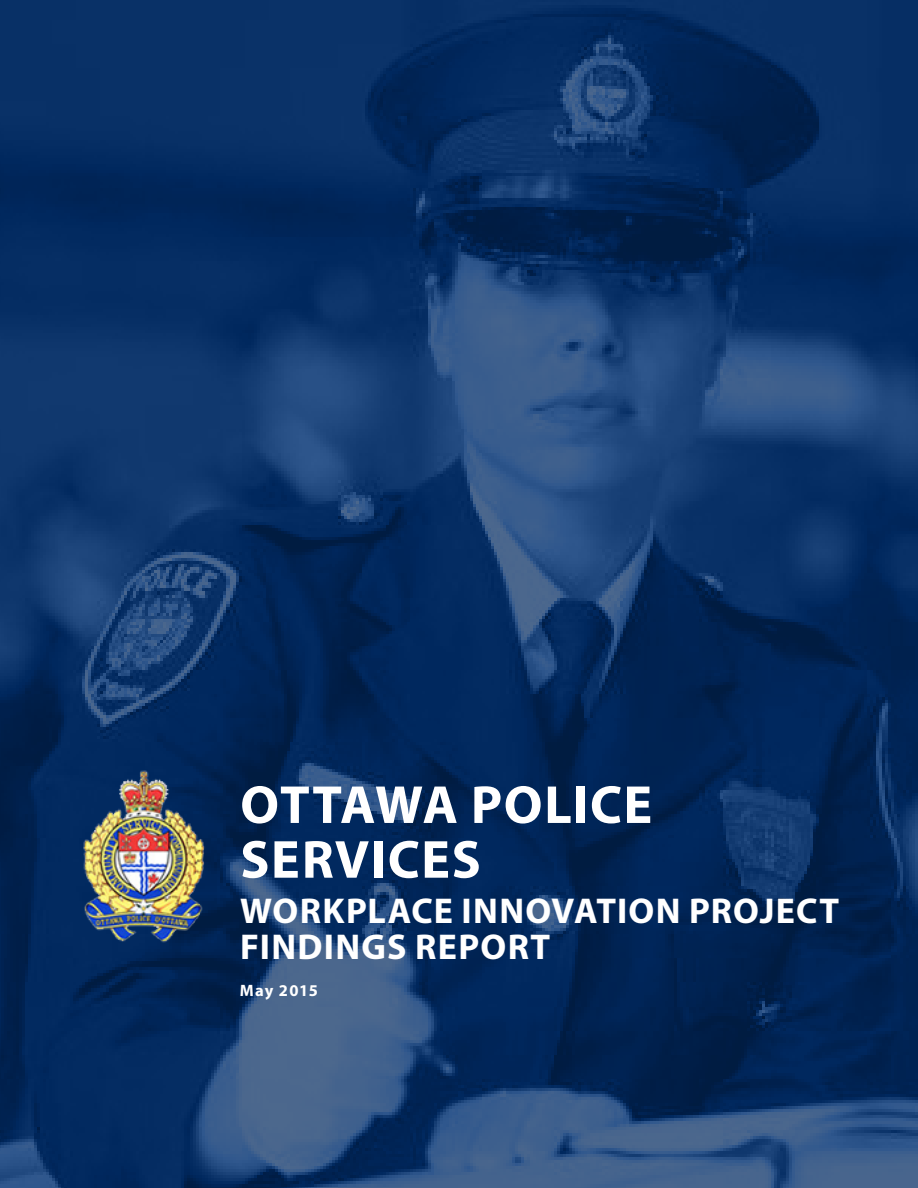
<style>
.page{position:relative;width:918px;height:1188px;background:#fff}
.page>*{position:absolute;margin:0;border:0;box-sizing:border-box;transform-origin:0 0}
.t1{font:700 54px "Myriad Pro";letter-spacing:.03em;color:#fff}
.Subtitle{font:700 36px/36px "Myriad Pro";letter-spacing:.035em;color:#fff}
.Cover_date{font:700 16.5px "Myriad Pro";letter-spacing:.06em;color:#fff}
</style>
<div class="page">
<img style="left:0;top:0;width:918px;height:1188px">
<img style="left:82px;top:769px;width:136px;height:175px">
<p class="t1" style="left:240px;top:770px;width:413px">OTTAWA POLICE</p>
<p class="t1" style="left:240px;top:824px;width:242px">SERVICES</p>
<p class="Subtitle" style="left:240px;top:892px;width:600px">WORKPLACE INNOVATION PROJECT<br>FINDINGS REPORT</p>
<p class="Cover_date" style="left:240px;top:980px;width:80px">May 2015</p>
</div>
